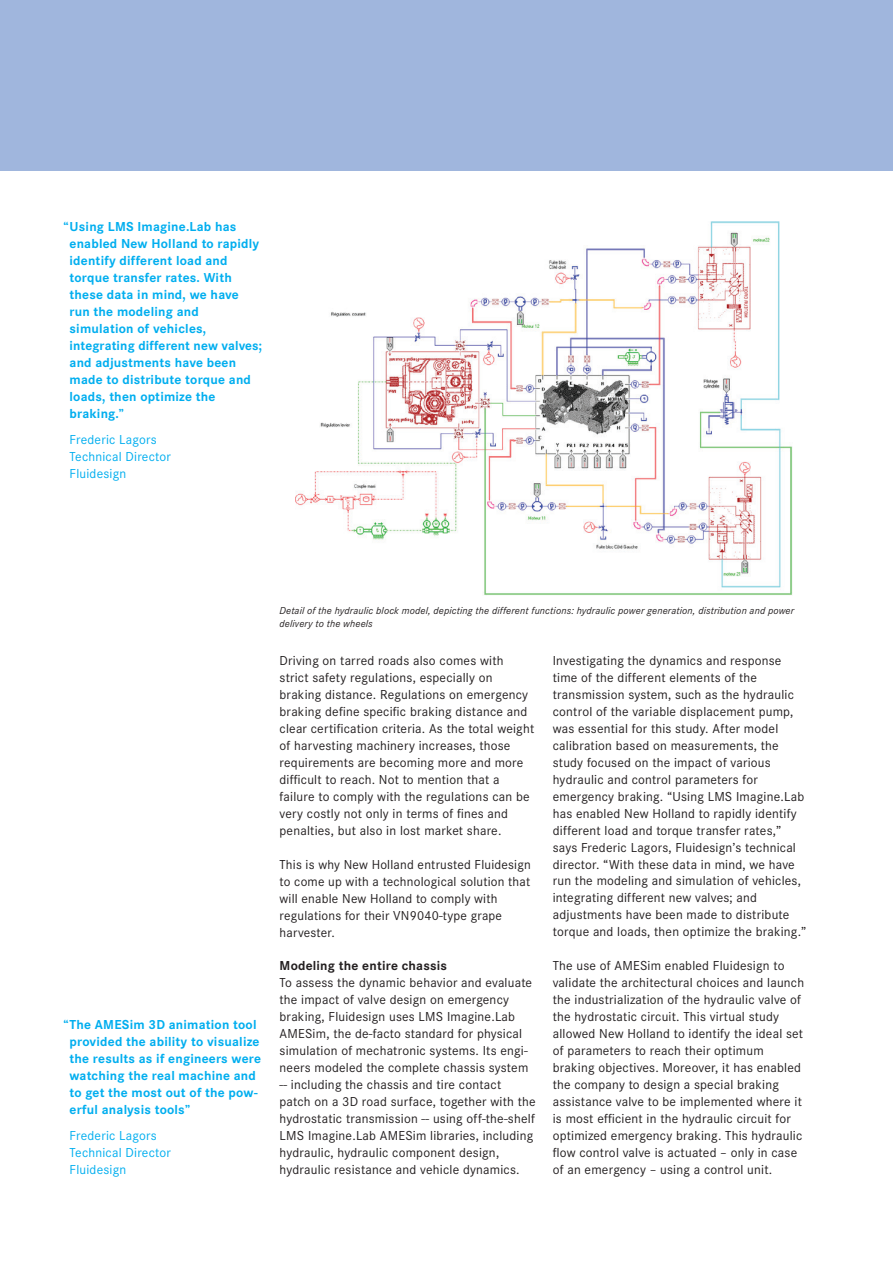
<style>
.page{position:relative;width:893px;height:1263px;background:#fff}
.page>*{position:absolute;margin:0;border:0;box-sizing:border-box;transform-origin:0 0}
.t1{font:13.5px/17px "Corporate STOT";letter-spacing:.015em;color:#231f20}
.t2{font:700 13.5px/17px "Corporate STOT";letter-spacing:.015em;color:#00aeef}
.t3{font:13.5px/17px "Corporate STOT";letter-spacing:.015em;color:#00aeef}
.t4{font:700 13.5px "Corporate STOT";letter-spacing:.015em;color:#231f20}
.t5{font:italic 10.5px/13.5px "Corporate STOT";letter-spacing:.015em;color:#231f20}
</style>
<div class="page">
<div style="left:0;top:0;width:893px;height:170px;background:#a0b6dd"></div>
<img style="left:295px;top:221px;width:497px;height:374px">
<p class="t2" style="left:70px;top:219px;width:194px;text-indent:-6px">“Using LMS Imagine.Lab has enabled New Holland to rapidly identify different load and torque transfer rates. With these data in mind, we have run the modeling and simulation of vehicles, integrating different new valves; and adjustments have been made to distribute torque and loads, then optimize the braking.”</p>
<p class="t3" style="left:70px;top:431px;width:103px">Frederic Lagors<br>Technical Director<br>Fluidesign</p>
<p class="t2" style="left:70px;top:1016px;width:193px;text-indent:-6px">“The AMESim 3D animation tool provided the ability to visualize the results as if engineers were watching the real machine and to get the most out of the pow&shy;erful analysis tools”</p>
<p class="t3" style="left:70px;top:1127px;width:103px">Frederic Lagors<br>Technical Director<br>Fluidesign</p>
<p class="t5" style="left:280px;top:604px;width:516px">Detail of the hydraulic block model, depicting the different functions: hydraulic power generation, distribution and power delivery to the wheels</p>
<p class="t1" style="left:280px;top:652px;width:256px">Driving on tarred roads also comes with strict safety regulations, especially on braking distance. Regulations on emergency braking define specific braking distance and clear certification criteria. As the total weight of harvesting machinery increases, those requirements are becoming more and more difficult to reach. Not to mention that a failure to comply with the regulations can be very costly not only in terms of fines and penalties, but also in lost market share.</p>
<p class="t1" style="left:280px;top:856px;width:253px">This is why New Holland entrusted Fluidesign to come up with a technological solution that will enable New Holland to comply with regulations for their VN9040-type grape harvester.</p>
<p class="t4" style="left:280px;top:957px;width:169px">Modeling the entire chassis</p>
<p class="t1" style="left:280px;top:974px;width:257px">To assess the dynamic behavior and evaluate the impact of valve design on emergency braking, Fluidesign uses LMS Imagine.Lab AMESim, the de-facto standard for physical simulation of mechatronic systems. Its engi&shy;neers modeled the complete chassis system -- including the chassis and tire contact patch on a 3D road surface, together with the hydrostatic transmission -- using off-the-shelf LMS Imagine.Lab AMESim libraries, including hydraulic, hydraulic component design, hydraulic resistance and vehicle dynamics.</p>
<p class="t1" style="left:553px;top:652px;width:255px">Investigating the dynamics and response time of the different elements of the transmission system, such as the hydraulic control of the variable displacement pump, was essential for this study. After model calibration based on measurements, the study focused on the impact of various hydraulic and control parameters for emergency braking. “Using LMS Imagine.Lab has enabled New Holland to rapidly identify different load and torque transfer rates,” says Frederic Lagors, Fluidesign’s technical director. “With these data in mind, we have run the modeling and simulation of vehicles, integrating different new valves; and adjustments have been made to distribute torque and loads, then optimize the braking.”</p>
<p class="t1" style="left:553px;top:957px;width:253px">The use of AMESim enabled Fluidesign to validate the architectural choices and launch the industrialization of the hydraulic valve of the hydrostatic circuit. This virtual study allowed New Holland to identify the ideal set of parameters to reach their optimum braking objectives. Moreover, it has enabled the company to design a special braking assistance valve to be implemented where it is most efficient in the hydraulic circuit for optimized emergency braking. This hydraulic flow control valve is actuated – only in case of an emergency – using a control unit.</p>
</div>
